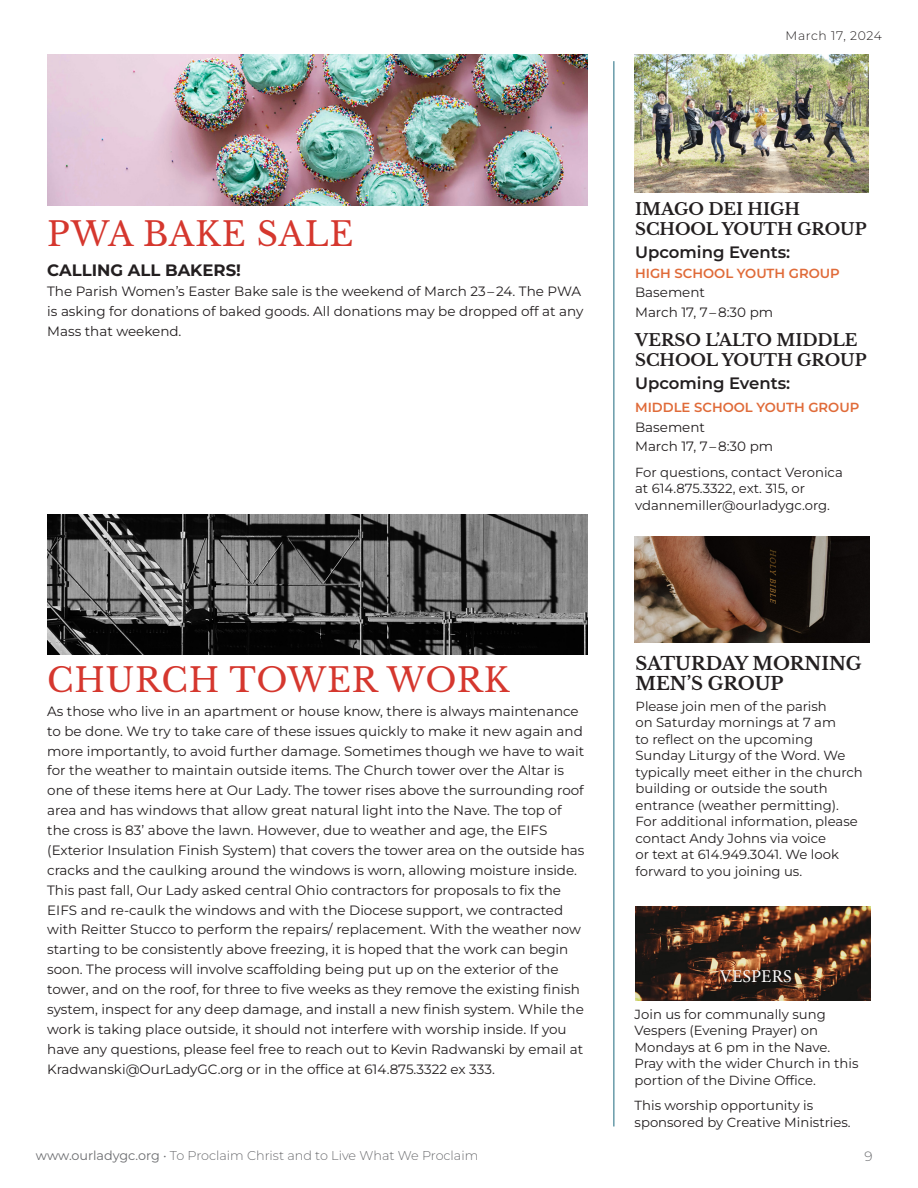
<style>
.page{position:relative;width:918px;height:1188px;background:#fff}
.page>*{position:absolute;margin:0;border:0;box-sizing:border-box;transform-origin:0 0}
.t1{font:33px "Libre Baskerville";letter-spacing:.025em;color:#d5372e}
.t2{font:700 18px/19.8px "Libre Baskerville";color:#231f20}
.t3{font:18px "Minion Pro";letter-spacing:.01em;color:#fff}
.t4{font:700 16.5px/20px "Libre Baskerville";color:#231f20}
.t5{font:600 16.5px "Montserrat";color:#231f20}
.t6{font:700 16.5px "Montserrat";color:#231f20}
.t7{font:13.5px/19.8px "Montserrat";color:#231f20}
.t8{font:300 13.5px "Montserrat";color:#6c6d70}
.t9{font:13.2px/16.5px "Montserrat";color:#231f20}
.t10{font:600 13.2px "Montserrat";color:#e06b39}
.t11{font:300 12.75px "Montserrat";color:#6c6d70}
.t12{font:300 12.3px "Montserrat";letter-spacing:.05em;color:#231f20}
.s1{font-weight:400}
</style>
<div class="page">
<hr style="left:614px;top:61px;width:1px;height:1065px;background:#1d6a7e">
<img style="left:634px;top:54px;width:234px;height:139px">
<img style="left:634px;top:536px;width:236px;height:106px">
<img style="left:636px;top:907px;width:235px;height:94px">
<img style="left:47px;top:514px;width:540px;height:141px">
<img style="left:47px;top:54px;width:540px;height:151px">
<p class="t12" style="left:786px;top:27px;width:98px">March 17, 2024</p>
<p class="t1" style="left:47px;top:214px;width:308px">PWA BAKE SALE</p>
<p class="t6" style="left:47px;top:259px;width:195px">CALLING ALL BAKERS!</p>
<p class="t7" style="left:47px;top:281px;width:538px">The Parish Women’s Easter Bake sale is the weekend of March 23 – 24. The PWA is asking for donations of baked goods. All donations may be dropped off at any<br>Mass that weekend.</p>
<p class="t4" style="left:635px;top:199px;width:233px">IMAGO DEI HIGH<br>SCHOOL YOUTH GROUP</p>
<p class="t5" style="left:635px;top:240px;width:157px">Upcoming Events:</p>
<p class="t10" style="left:635px;top:263px;width:206px">HIGH SCHOOL YOUTH GROUP</p>
<p class="t7" style="left:635px;top:282px;width:140px">Basement<br>March 17, 7 – 8:30 pm</p>
<p class="t4" style="left:635px;top:330px;width:233px">VERSO L’ALTO MIDDLE<br>SCHOOL YOUTH GROUP</p>
<p class="t5" style="left:635px;top:371px;width:157px">Upcoming Events:</p>
<p class="t10" style="left:635px;top:398px;width:226px">MIDDLE SCHOOL YOUTH GROUP</p>
<p class="t7" style="left:635px;top:416px;width:140px">Basement<br>March 17, 7 – 8:30 pm</p>
<p class="t9" style="left:635px;top:463px;width:209px">For questions, contact Veronica at 614.875.3322, ext. 315, or vdannemiller@ourladygc.org.</p>
<p class="t1" style="left:47px;top:660px;width:464px">CHURCH TOWER WORK</p>
<p class="t7" style="left:47px;top:701px;width:539px">As those who live in an apartment or house know, there is always maintenance to be done. We try to take care of these issues quickly to make it new again and more importantly, to avoid further damage. Sometimes though we have to wait for the weather to maintain outside items. The Church tower over the Altar is one of these items here at Our Lady. The tower rises above the surrounding roof area and has windows that allow great natural light into the Nave. The top of the cross is 83’ above the lawn. However, due to weather and age, the EIFS (Exterior Insulation Finish System) that covers the tower area on the outside has cracks and the caulking around the windows is worn, allowing moisture inside.<br>This past fall, Our Lady asked central Ohio contractors for proposals to fix the EIFS and re-caulk the windows and with the Diocese support, we contracted with Reitter Stucco to perform the repairs/ replacement. With the weather now starting to be consistently above freezing, it is hoped that the work can begin soon. The process will involve scaffolding being put up on the exterior of the tower, and on the roof, for three to five weeks as they remove the existing finish system, inspect for any deep damage, and install a new finish system. While the work is taking place outside, it should not interfere with worship inside. If you have any questions, please feel free to reach out to Kevin Radwanski by email at Kradwanski@OurLadyGC.org or in the office at 614.875.3322 ex 333.</p>
<p class="t2" style="left:636px;top:654px;width:228px">SATURDAY MORNING<br>MEN’S GROUP</p>
<p class="t9" style="left:636px;top:697px;width:229px">Please join men of the parish<br>on Saturday mornings at 7 am<br>to reflect on the upcoming<br>Sunday Liturgy of the Word. We typically meet either in the church building or outside the south entrance (weather permitting).<br>For additional information, please contact Andy Johns via voice<br>or text at 614.949.3041. We look forward to you joining us.</p>
<p class="t3" style="left:719px;top:965px;width:74px">VESPERS</p>
<p class="t9" style="left:635px;top:1005px;width:225px">Join us for communally sung<br>Vespers (Evening Prayer) on<br>Mondays at 6 pm in the Nave.<br>Pray with the wider Church in this portion of the Divine Office.</p>
<p class="t9" style="left:635px;top:1097px;width:218px">This worship opportunity is sponsored by Creative Ministries.</p>
<p class="t11" style="left:36px;top:1147px;width:444px"><span class="s1">www.ourladygc.org</span> • To Proclaim Christ and to Live What We Proclaim</p>
<p class="t8" style="left:865px;top:1147px;width:10px">9</p>
</div>
